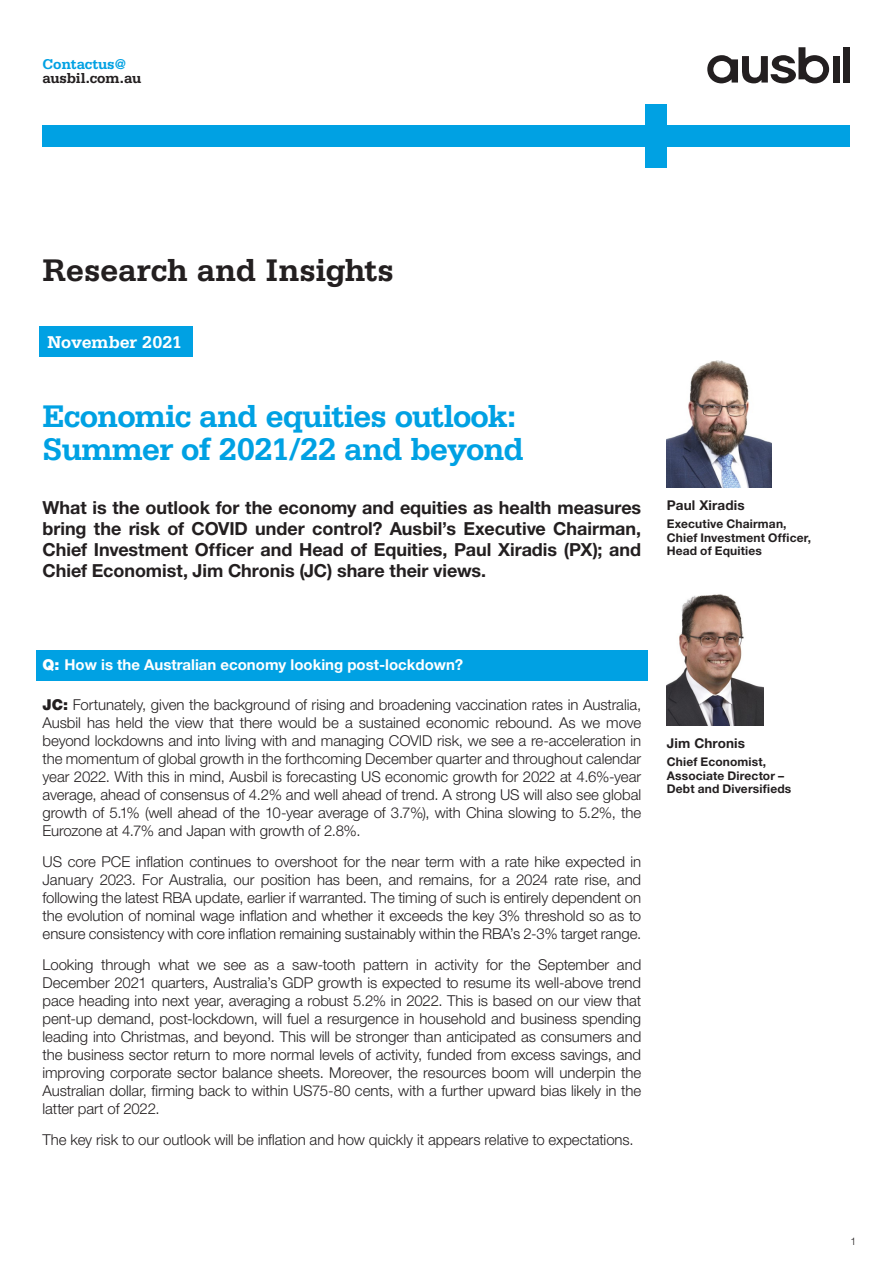
<style>
.page{position:relative;width:893px;height:1263px;background:#fff}
.page>*{position:absolute;margin:0;border:0;box-sizing:border-box;transform-origin:0 0}
.Title_white{font:700 33px/33px "Serifa Std";letter-spacing:-.03em;color:#00a1e3}
.Title_colour{font:700 33px "Serifa Std";letter-spacing:-.01em;color:#231f20}
.Heading_1{font:700 18px/21px "Helvetica Neue LT Std";letter-spacing:-.005em;color:#231f20;text-align:justify}
.Title_colour-2{font:700 18px "Serifa Std";letter-spacing:-.01em;color:#fff}
.Body_text{font:300 15px/18px "Helvetica Neue LT Std";letter-spacing:-.005em;color:#231f20;text-align:justify}
.Body_text-2{font:700 15px "Helvetica Neue LT Std";color:#fff}
.Email{font:700 15px/13.5px "Serifa Std";letter-spacing:-.01em;color:#231f20}
.Body_text-3{font:700 13.5px "Helvetica Neue LT Std";letter-spacing:.01em;color:#231f20}
.Body_text-4{font:700 12px/13.5px "Helvetica Neue LT Std";letter-spacing:.015em;color:#231f20}
.Page_number_right{font:300 10.5px "Helvetica Neue LT Std";color:#231f20}
.s1{color:#00a1e3}
.s2{font-weight:900}
</style>
<div class="page">
<div style="left:39px;top:326px;width:154px;height:30px;background:#00a1e3"></div>
<div style="left:36px;top:651px;width:611px;height:30px;background:#00a1e3"></div>
<svg style="left:707px;top:47px;width:122px;height:36px"></svg>
<div style="left:832px;top:56px;width:7px;height:27px;background:#231f20"></div>
<div style="left:843px;top:47px;width:7px;height:36px;background:#231f20"></div>
<div style="left:43px;top:125px;width:807px;height:21px;background:#00a1e3"></div>
<div style="left:646px;top:104px;width:21px;height:64px;background:#00a1e3"></div>
<img style="left:667px;top:594px;width:96px;height:131px">
<img style="left:667px;top:360px;width:104px;height:128px">
<p class="Email" style="left:43px;top:57px;width:100px"><span class="s1">Contactus@ </span>ausbil.com.au</p>
<p class="Title_colour" style="left:43px;top:250px;width:353px">Research and Insights</p>
<p class="Title_colour-2" style="left:48px;top:332px;width:136px">November 2021</p>
<p class="Title_white" style="left:43px;top:399px;width:483px">Economic and equities outlook:<br>Summer of 2021/22 and beyond</p>
<p class="Heading_1" style="left:43px;top:496px;width:600px">What is the outlook for the economy and equities as health measures bring the risk of COVID under control? Ausbil’s Executive Chairman, Chief Investment Officer and Head of Equities, Paul Xiradis (PX); and Chief Economist, Jim Chronis (JC) share their views.</p>
<p class="Body_text-3" style="left:667px;top:497px;width:79px">Paul Xiradis</p>
<p class="Body_text-4" style="left:667px;top:517px;width:146px">Executive Chairman,<br>Chief Investment Officer,<br>Head of Equities</p>
<p class="Body_text-2" style="left:43px;top:655px;width:422px"><span class="s2">Q:</span> How is the Australian economy looking post-lockdown?</p>
<p class="Body_text" style="left:43px;top:696px;width:600px"><span class="s2">JC:</span> Fortunately, given the background of rising and broadening vaccination rates in Australia, Ausbil has held the view that there would be a sustained economic rebound. As we move beyond lockdowns and into living with and managing COVID risk, we see a re-acceleration in the momentum of global growth in the forthcoming December quarter and throughout calendar year 2022. With this in mind, Ausbil is forecasting US economic growth for 2022 at 4.6%-year average, ahead of consensus of 4.2% and well ahead of trend. A strong US will also see global growth of 5.1% (well ahead of the 10-year average of 3.7%), with China slowing to 5.2%, the Eurozone at 4.7% and Japan with growth of 2.8%.</p>
<p class="Body_text" style="left:43px;top:852px;width:600px">US core PCE inflation continues to overshoot for the near term with a rate hike expected in January 2023. For Australia, our position has been, and remains, for a 2024 rate rise, and following the latest RBA update, earlier if warranted. The timing of such is entirely dependent on the evolution of nominal wage inflation and whether it exceeds the key 3% threshold so as to ensure consistency with core inflation remaining sustainably within the RBA’s 2-3% target range.</p>
<p class="Body_text" style="left:43px;top:955px;width:600px">Looking through what we see as a saw-tooth pattern in activity for the September and December 2021 quarters, Australia’s GDP growth is expected to resume its well-above trend pace heading into next year, averaging a robust 5.2% in 2022. This is based on our view that pent-up demand, post-lockdown, will fuel a resurgence in household and business spending leading into Christmas, and beyond. This will be stronger than anticipated as consumers and the business sector return to more normal levels of activity, funded from excess savings, and improving corporate sector balance sheets. Moreover, the resources boom will underpin the Australian dollar, firming back to within US75-80 cents, with a further upward bias likely in the latter part of 2022.</p>
<p class="Body_text" style="left:43px;top:1130px;width:593px">The key risk to our outlook will be inflation and how quickly it appears relative to expectations.</p>
<p class="Body_text-3" style="left:667px;top:735px;width:80px">Jim Chronis</p>
<p class="Body_text-4" style="left:667px;top:755px;width:126px">Chief Economist,<br>Associate Director –<br>Debt and Diversifieds</p>
<p class="Page_number_right" style="left:851px;top:1235px;width:7px">1</p>
</div>
